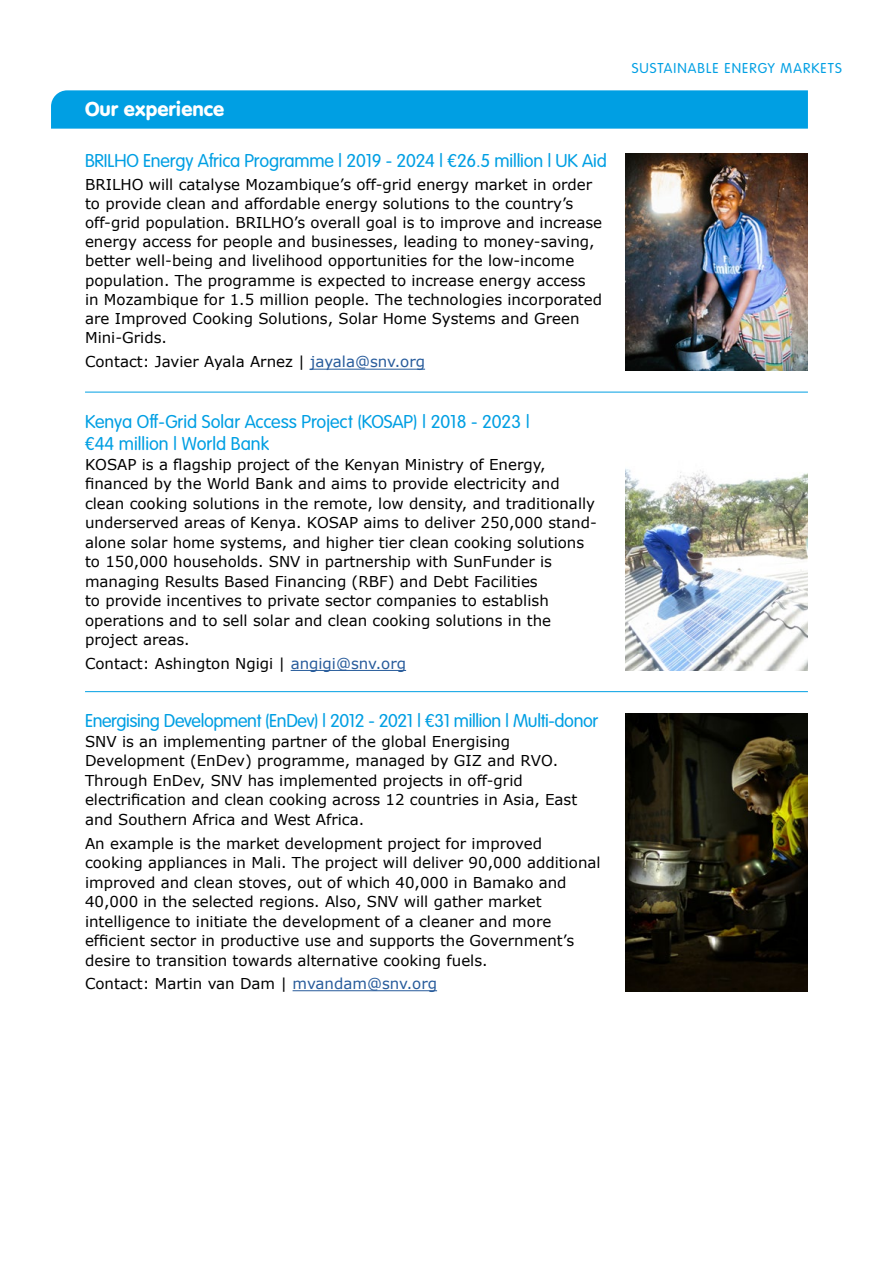
<style>
.page{position:relative;width:893px;height:1263px;background:#fff}
.page>*{position:absolute;margin:0;border:0;box-sizing:border-box;transform-origin:0 0}
.t1{font:21px "VAG Rundschrift D";color:#fff}
.t2{font:300 19.5px/22.5px "VAG Rundschrift D";letter-spacing:-.01em;color:#009fe3}
.t3{font:15px/19.5px "Verdana";color:#000}
.t4{font:300 15px "VAG Rundschrift D";letter-spacing:.07em;color:#009fe3}
.s1{color:#275b9b}
</style>
<div class="page">
<div style="left:51px;top:90px;width:757px;height:39px;background:#009fe3"></div>
<hr style="left:310px;top:369px;width:115px;height:1px;background:#275b9b">
<img style="left:625px;top:154px;width:183px;height:216px">
<hr style="left:85px;top:691px;width:723px;height:1px;background:#009fe3">
<img style="left:625px;top:468px;width:183px;height:202px">
<hr style="left:291px;top:670px;width:115px;height:1px;background:#275b9b">
<img style="left:625px;top:713px;width:183px;height:278px">
<hr style="left:293px;top:990px;width:144px;height:1px;background:#275b9b">
<hr style="left:85px;top:392px;width:723px;height:1px;background:#009fe3">
<h1 class="t1" style="left:85px;top:97px;width:141px">Our experience</h1>
<h2 class="t2" style="left:85px;top:150px;width:523px">BRILHO Energy Africa Programme | 2019 - 2024 | €26.5 million | UK Aid</h2>
<p class="t3" style="left:85px;top:175px;width:519px">BRILHO will catalyse Mozambique’s off-grid energy market in order to provide clean and affordable energy solutions to the country’s off-grid population. BRILHO’s overall goal is to improve and increase energy access for people and businesses, leading to money-saving, better well-being and livelihood opportunities for the low-income population. The programme is expected to increase energy access in Mozambique for 1.5 million people. The technologies incorporated are Improved Cooking Solutions, Solar Home Systems and Green Mini-Grids.</p>
<p class="t3" style="left:85px;top:352px;width:342px">Contact: Javier Ayala Arnez | <span class="s1">jayala@snv.org</span></p>
<h2 class="t2" style="left:85px;top:411px;width:446px">Kenya Off-Grid Solar Access Project (KOSAP) | 2018 - 2023 | €44 million | World Bank</h2>
<p class="t3" style="left:85px;top:455px;width:513px">KOSAP is a flagship project of the Kenyan Ministry of Energy, financed by the World Bank and aims to provide electricity and clean cooking solutions in the remote, low density, and traditionally underserved areas of Kenya. KOSAP aims to deliver 250,000 stand&shy;alone solar home systems, and higher tier clean cooking solutions to 150,000 households. SNV in partnership with SunFunder is managing Results Based Financing (RBF) and Debt Facilities<br>to provide incentives to private sector companies to establish operations and to sell solar and clean cooking solutions in the project areas.</p>
<p class="t3" style="left:85px;top:654px;width:323px">Contact: Ashington Ngigi | <span class="s1">angigi@snv.org</span></p>
<h2 class="t2" style="left:85px;top:710px;width:515px">Energising Development (EnDev) | 2012 - 2021 | €31 million | Multi-donor</h2>
<p class="t3" style="left:85px;top:732px;width:494px">SNV is an implementing partner of the global Energising Development (EnDev) programme, managed by GIZ and RVO.<br>Through EnDev, SNV has implemented projects in off-grid electrification and clean cooking across 12 countries in Asia, East and Southern Africa and West Africa.</p>
<p class="t3" style="left:85px;top:834px;width:517px">An example is the market development project for improved cooking appliances in Mali. The project will deliver 90,000 additional improved and clean stoves, out of which 40,000 in Bamako and 40,000 in the selected regions. Also, SNV will gather market intelligence to initiate the development of a cleaner and more efficient sector in productive use and supports the Government’s desire to transition towards alternative cooking fuels.</p>
<p class="t3" style="left:85px;top:974px;width:354px">Contact: Martin van Dam | <span class="s1">mvandam@snv.org</span></p>
<p class="t4" style="left:632px;top:59px;width:212px">SUSTAINABLE ENERGY MARKETS</p>
</div>
